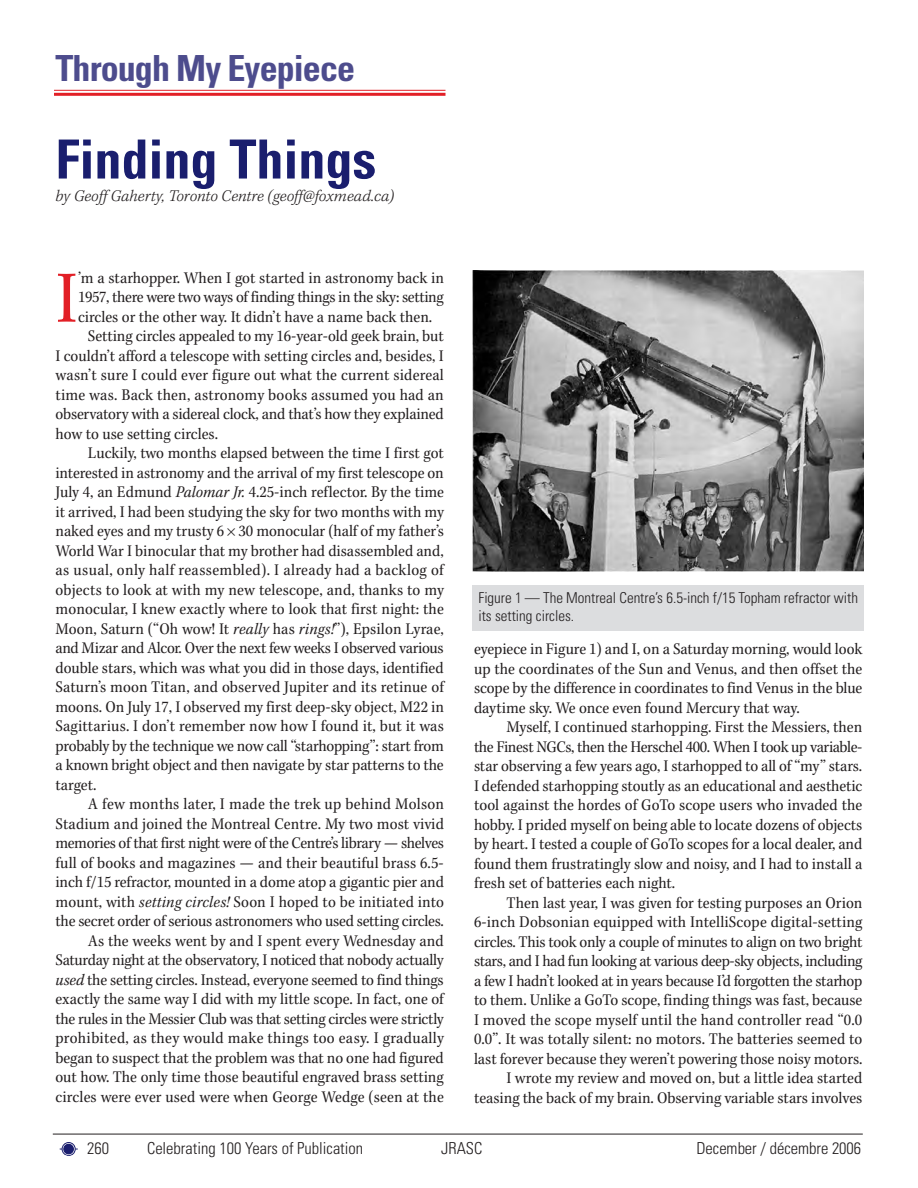
<style>
.page{position:relative;width:918px;height:1188px;background:#fff}
.page>*{position:absolute;margin:0;border:0;box-sizing:border-box;transform-origin:0 0}
.t1{font:74.55px "Kepl MM 323 91 113 32 253 71 89 25";color:#e21f26}
.t2{font:700 condensed 54px "Univers";color:#1a1e6e}
.t3{font:700 condensed 36px "Univers";letter-spacing:-.025em;color:#4d4c8d}
.t4{font:16.5px/19.5px "Kepl MM 323 91 113 32 253 71 89 25";color:#231f20;text-align:justify}
.t5{font:16.5px "Kepl MM 323 91 113 32 253 71 89 25";letter-spacing:-.02em;color:#231f20}
.t6{font:16.5px "Kepl MM 323 91 113 32 253 71 89 25";letter-spacing:.02em;color:#231f20}
.t7{font:300 condensed 16.5px "Univers";color:#231f20}
.t8{font:16.5px "Kepl MM 323 91 113 32 253 71 89 25";letter-spacing:-.025em;color:#231f20}
.t9{font:16.5px "Kepl MM It 307 0 251 0 242 0 198 0";letter-spacing:-.005em;color:#231f20}
.t10{font:300 condensed 15px/18px "Univers";color:#231f20}
.s1{font-family:"Kepl MM It 323 91 113 32 253 71 89 25"}
</style>
<div class="page">
<svg style="left:59px;top:1142px;width:19px;height:14px"></svg>
<hr style="left:53px;top:1134px;width:810px;height:1px;background:#231f20">
<hr style="left:54px;top:90px;width:392px;height:1px;background:#e21f26">
<hr style="left:54px;top:93px;width:392px;height:3px;background:#e21f26">
<img style="left:472px;top:270px;width:392px;height:301px">
<div style="left:472px;top:585px;width:392px;height:46px;background:#dcdddf"></div>
<h3 class="t3" style="left:56px;top:55px;width:301px">Through My Eyepiece</h3>
<h2 class="t2" style="left:56px;top:140px;width:322px">Finding Things</h2>
<p class="t9" style="left:56px;top:190px;width:340px">by Geoff Gaherty, Toronto Centre (geoff@foxmead.ca)</p>
<h1 class="t1" style="left:56px;top:269px;width:24px">I</h1>
<p class="t4" style="left:78px;top:269px;width:367px">’m a starhopper. When I got started in astronomy back in</p>
<p class="t5" style="left:78px;top:290px;width:367px">1957, there were two ways of finding things in the sky: setting</p>
<p class="t4" style="left:78px;top:308px;width:356px">circles or the other way. It didn’t have a name back then.</p>
<p class="t4" style="left:88px;top:327px;width:357px">Setting circles appealed to my 16-year-old geek brain, but</p>
<p class="t4" style="left:55px;top:347px;width:390px">I couldn’t afford a telescope with setting circles and, besides, I</p>
<p class="t4" style="left:55px;top:366px;width:390px">wasn’t sure I could ever figure out what the current sidereal</p>
<p class="t4" style="left:55px;top:386px;width:390px">time was. Back then, astronomy books assumed you had an</p>
<p class="t4" style="left:55px;top:405px;width:390px">observatory with a sidereal clock, and that’s how they explained</p>
<p class="t4" style="left:55px;top:425px;width:164px">how to use setting circles.</p>
<p class="t4" style="left:88px;top:444px;width:358px">Luckily, two months elapsed between the time I first got</p>
<p class="t4" style="left:55px;top:464px;width:390px">interested in astronomy and the arrival of my first telescope on</p>
<p class="t4" style="left:55px;top:483px;width:390px">July 4, an Edmund <span class="s1">Palomar Jr.</span> 4.25-inch reflector. By the time</p>
<p class="t4" style="left:55px;top:503px;width:390px">it arrived, I had been studying the sky for two months with my</p>
<p class="t4" style="left:55px;top:522px;width:390px">naked eyes and my trusty 6 30 monocular (half of my father’s</p>
<p class="t4" style="left:55px;top:542px;width:390px">World War I binocular that my brother had disassembled and,</p>
<p class="t6" style="left:55px;top:563px;width:390px">as usual, only half reassembled). I already had a backlog of</p>
<p class="t4" style="left:55px;top:581px;width:390px">objects to look at with my new telescope, and, thanks to my</p>
<p class="t4" style="left:55px;top:600px;width:390px">monocular, I knew exactly where to look that first night: the</p>
<p class="t4" style="left:55px;top:620px;width:390px">Moon, Saturn (“Oh wow! It <span class="s1">really</span> has <span class="s1">rings!</span>”), Epsilon Lyrae,</p>
<p class="t5" style="left:56px;top:641px;width:390px">and Mizar and Alcor. Over the next few weeks I observed various</p>
<p class="t4" style="left:56px;top:659px;width:390px">double stars, which was what you did in those days, identified</p>
<p class="t4" style="left:56px;top:678px;width:390px">Saturn’s moon Titan, and observed Jupiter and its retinue of</p>
<p class="t4" style="left:56px;top:698px;width:390px">moons. On July 17, I observed my first deep-sky object, M22 in</p>
<p class="t4" style="left:56px;top:717px;width:390px">Sagittarius. I don’t remember now how I found it, but it was</p>
<p class="t4" style="left:56px;top:737px;width:390px">probably by the technique we now call “starhopping”: start from</p>
<p class="t4" style="left:56px;top:756px;width:390px">a known bright object and then navigate by star patterns to the</p>
<p class="t4" style="left:56px;top:776px;width:42px">target.</p>
<p class="t4" style="left:88px;top:795px;width:358px">A few months later, I made the trek up behind Molson</p>
<p class="t4" style="left:56px;top:815px;width:390px">Stadium and joined the Montreal Centre. My two most vivid</p>
<p class="t8" style="left:56px;top:836px;width:390px">memories of that first night were of the Centre’s library — shelves</p>
<p class="t4" style="left:56px;top:854px;width:390px">full of books and magazines — and their beautiful brass 6.5-</p>
<p class="t4" style="left:56px;top:873px;width:390px">inch f/15 refractor, mounted in a dome atop a gigantic pier and</p>
<p class="t4" style="left:56px;top:893px;width:390px">mount, with <span class="s1">setting circles!</span> Soon I hoped to be initiated into</p>
<p class="t4" style="left:56px;top:912px;width:390px">the secret order of serious astronomers who used setting circles.</p>
<p class="t4" style="left:88px;top:932px;width:357px">As the weeks went by and I spent every Wednesday and</p>
<p class="t4" style="left:56px;top:951px;width:390px">Saturday night at the observatory, I noticed that nobody actually</p>
<p class="t4" style="left:56px;top:971px;width:390px"><span class="s1">used</span> the setting circles. Instead, everyone seemed to find things</p>
<p class="t4" style="left:56px;top:990px;width:390px">exactly the same way I did with my little scope. In fact, one of</p>
<p class="t5" style="left:56px;top:1012px;width:390px">the rules in the Messier Club was that setting circles were strictly</p>
<p class="t6" style="left:56px;top:1031px;width:390px">prohibited, as they would make things too easy. I gradually</p>
<p class="t4" style="left:56px;top:1049px;width:390px">began to suspect that the problem was that no one had figured</p>
<p class="t4" style="left:56px;top:1068px;width:390px">out how. The only time those beautiful engraved brass setting</p>
<p class="t4" style="left:56px;top:1088px;width:390px">circles were ever used were when George Wedge (seen at the</p>
<p class="t10" style="left:478px;top:590px;width:381px">Figure 1 — The Montreal Centre’s 6.5-inch f/15 Topham refractor with its setting circles.</p>
<p class="t4" style="left:474px;top:640px;width:390px">eyepiece in Figure 1) and I, on a Saturday morning, would look up the coordinates of the Sun and Venus, and then offset the scope by the difference in coordinates to find Venus in the blue daytime sky. We once even found Mercury that way.</p>
<p class="t4" style="left:474px;top:718px;width:390px;text-indent:32px">Myself, I continued starhopping. First the Messiers, then the Finest NGCs, then the Herschel 400. When I took up variable&shy;star observing a few years ago, I starhopped to all of “my” stars.<br>I defended starhopping stoutly as an educational and aesthetic tool against the hordes of GoTo scope users who invaded the hobby. I prided myself on being able to locate dozens of objects by heart. I tested a couple of GoTo scopes for a local dealer, and found them frustratingly slow and noisy, and I had to install a fresh set of batteries each night.</p>
<p class="t4" style="left:474px;top:894px;width:390px;text-align:right">Then last year, I was given for testing purposes an Orion 6-inch Dobsonian equipped with IntelliScope digital-setting circles. This took only a couple of minutes to align on two bright stars, and I had fun looking at various deep-sky objects, including a few I hadn’t looked at in years because I’d forgotten the starhop to them. Unlike a GoTo scope, finding things was fast, because I moved the scope myself until the hand controller read “0.0<br>0.0”. It was totally silent: no motors. The batteries seemed to last forever because they weren’t powering those noisy motors.<br>I wrote my review and moved on, but a little idea started teasing the back of my brain. Observing variable stars involves</p>
<p class="t7" style="left:87px;top:1143px;width:23px">260</p>
<p class="t7" style="left:147px;top:1142px;width:218px">Celebrating 100 Years of Publication</p>
<p class="t7" style="left:441px;top:1143px;width:43px">JRASC</p>
<p class="t7" style="left:696px;top:1143px;width:166px">December / décembre 2006</p>
</div>
